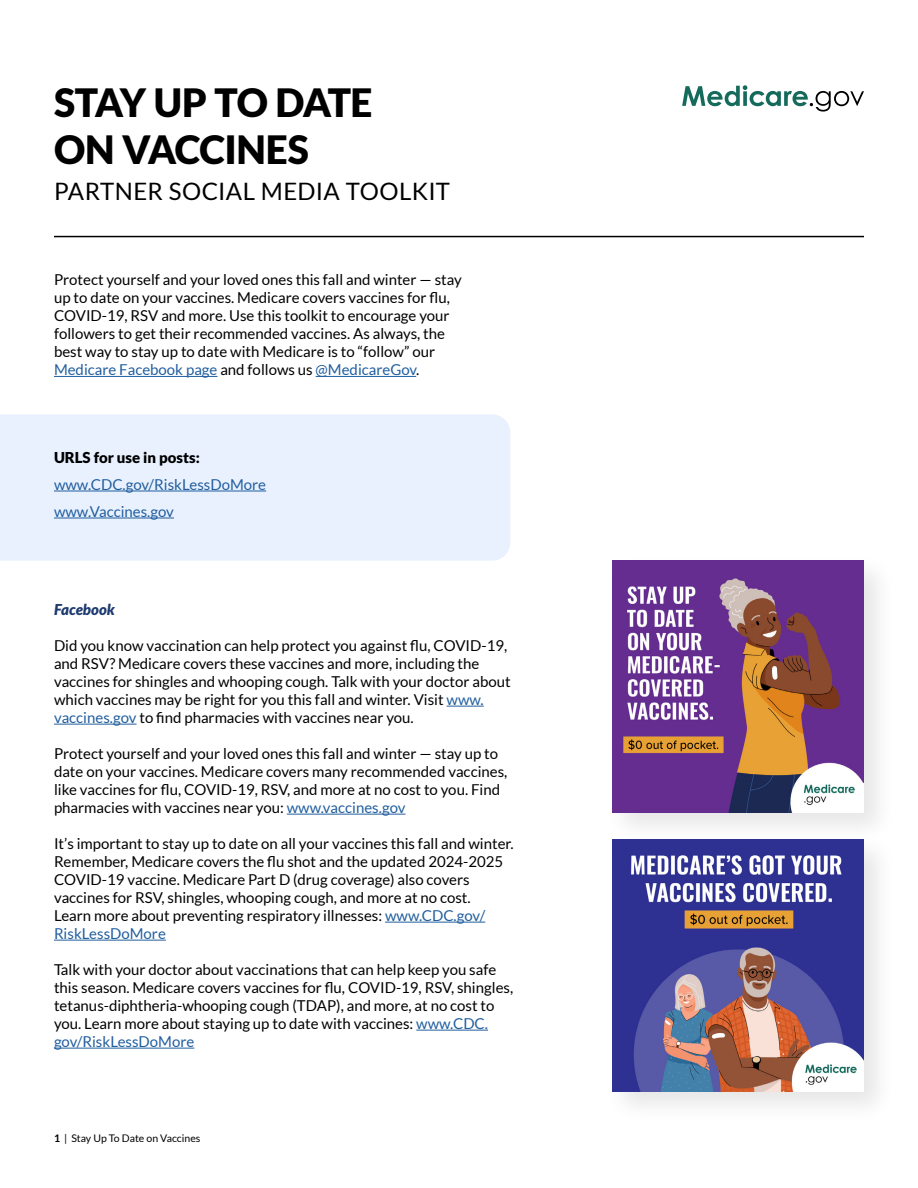
<style>
.page{position:relative;width:918px;height:1188px;background:#fff}
.page>*{position:absolute;margin:0;border:0;box-sizing:border-box;transform-origin:0 0}
.t1{font:900 39px/46.8px "Lato";letter-spacing:-.025em;color:#000}
.t2{font:24px "Lato";letter-spacing:.015em;color:#000}
.t3{font:15px/18px "Lato";color:#000}
.t4{font:15px "Lato";color:#215e9e}
.t5{font:900 15px "Lato";color:#000}
.t6{font:italic 900 15px "Lato";color:#1e3b70}
.t7{font:10.5px "Lato";color:#000}
.s1{color:#215e9e}
.s2{font-weight:700}
</style>
<div class="page">
<svg style="left:682px;top:85px;width:182px;height:27px"></svg>
<hr style="left:54px;top:376px;width:163px;height:1px;background:#215e9e">
<hr style="left:316px;top:376px;width:100px;height:1px;background:#215e9e">
<div style="left:0;top:414px;width:510px;height:147px;background:#e9f1ff"></div>
<hr style="left:54px;top:491px;width:212px;height:1px;background:#215e9e">
<hr style="left:54px;top:518px;width:120px;height:1px;background:#215e9e">
<hr style="left:447px;top:706px;width:37px;height:1px;background:#215e9e">
<hr style="left:54px;top:724px;width:83px;height:1px;background:#215e9e">
<hr style="left:287px;top:814px;width:118px;height:1px;background:#215e9e">
<hr style="left:385px;top:922px;width:100px;height:1px;background:#215e9e">
<hr style="left:54px;top:940px;width:112px;height:1px;background:#215e9e">
<hr style="left:416px;top:1030px;width:72px;height:1px;background:#215e9e">
<hr style="left:54px;top:1048px;width:140px;height:1px;background:#215e9e">
<hr style="left:54px;top:236px;width:810px;height:1px;background:#000">
<div style="left:605px;top:553px;width:292px;height:292px;background:#000;opacity:.1"></div>
<img style="left:612px;top:561px;width:252px;height:252px">
<div style="left:605px;top:832px;width:292px;height:292px;background:#000;opacity:.1"></div>
<img style="left:612px;top:840px;width:252px;height:252px">
<h1 class="t1" style="left:54px;top:78px;width:320px">STAY UP TO DATE<br>ON VACCINES</h1>
<h1 class="t2" style="left:54px;top:178px;width:398px">PARTNER SOCIAL MEDIA TOOLKIT</h1>
<p class="t3" style="left:54px;top:271px;width:409px">Protect yourself and your loved ones this fall and winter — stay up to date on your vaccines. Medicare covers vaccines for flu, COVID-19, RSV and more. Use this toolkit to encourage your followers to get their recommended vaccines. As always, the best way to stay up to date with Medicare is to “follow” our <span class="s1">Medicare Facebook page</span> and follows us <span class="s1">@MedicareGov</span>.</p>
<p class="t5" style="left:54px;top:449px;width:147px">URLS for use in posts:</p>
<p class="t4" style="left:54px;top:476px;width:214px">www.CDC.gov/RiskLessDoMore</p>
<p class="t4" style="left:54px;top:503px;width:121px">www.Vaccines.gov</p>
<h2 class="t6" style="left:54px;top:601px;width:62px">Facebook</h2>
<p class="t3" style="left:54px;top:637px;width:458px">Did you know vaccination can help protect you against flu, COVID-19, and RSV? Medicare covers these vaccines and more, including the vaccines for shingles and whooping cough. Talk with your doctor about which vaccines may be right for you this fall and winter. Visit <span class="s1">www. vaccines.gov</span> to find pharmacies with vaccines near you.</p>
<p class="t3" style="left:54px;top:745px;width:455px">Protect yourself and your loved ones this fall and winter — stay up to date on your vaccines. Medicare covers many recommended vaccines, like vaccines for flu, COVID-19, RSV, and more at no cost to you. Find pharmacies with vaccines near you: <span class="s1">www.vaccines.gov</span></p>
<p class="t3" style="left:54px;top:835px;width:461px">It’s important to stay up to date on all your vaccines this fall and winter.<br>Remember, Medicare covers the flu shot and the updated 2024-2025<br>COVID-19 vaccine. Medicare Part D (drug coverage) also covers vaccines for RSV, shingles, whooping cough, and more at no cost.<br>Learn more about preventing respiratory illnesses: <span class="s1">www.CDC.gov/ RiskLessDoMore</span></p>
<p class="t3" style="left:54px;top:961px;width:461px">Talk with your doctor about vaccinations that can help keep you safe this season. Medicare covers vaccines for flu, COVID-19, RSV, shingles, tetanus-diphtheria-whooping cough (TDAP), and more, at no cost to you. Learn more about staying up to date with vaccines: <span class="s1">www.CDC. gov/RiskLessDoMore</span></p>
<p class="t7" style="left:54px;top:1133px;width:148px"><span class="s2">1</span> | Stay Up To Date on Vaccines</p>
</div>
